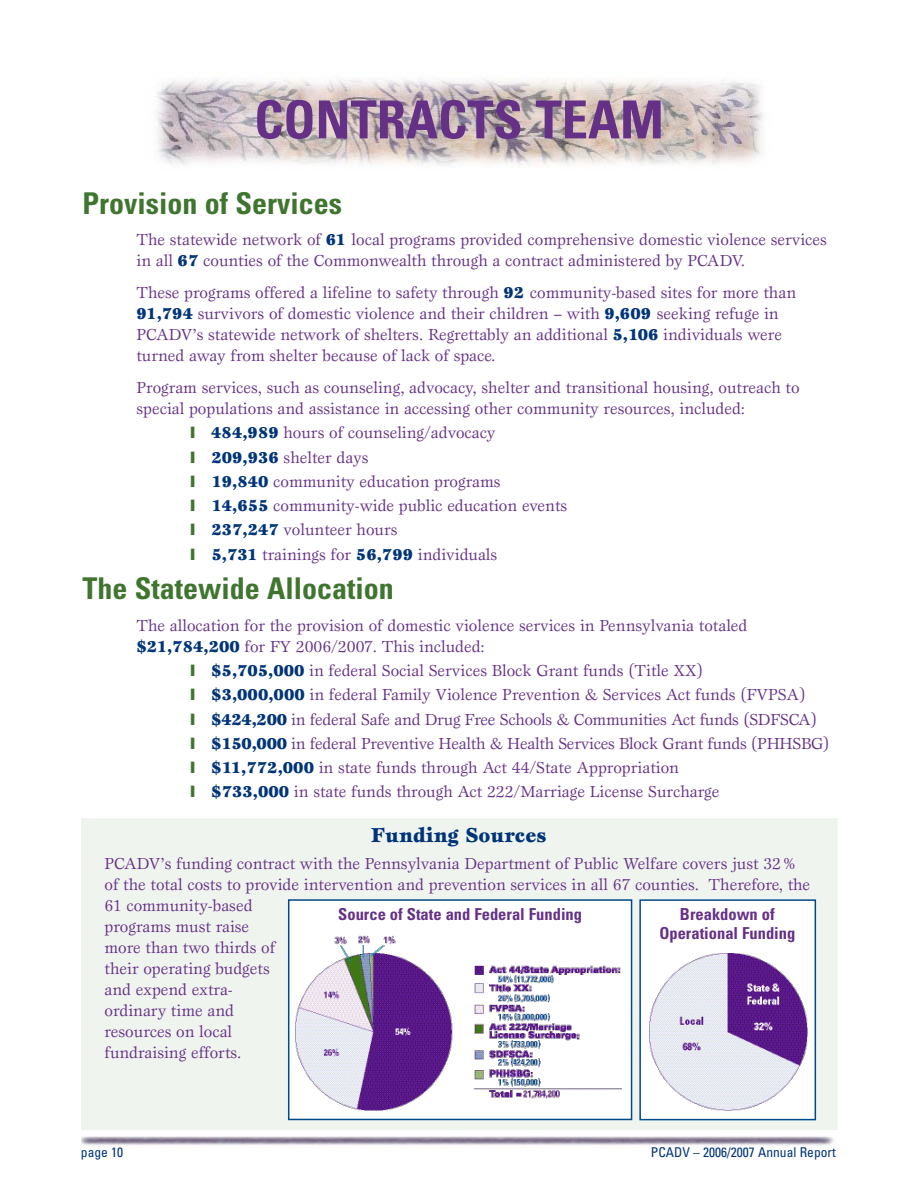
<style>
.page{position:relative;width:918px;height:1188px;background:#fff}
.page>*{position:absolute;margin:0;border:0;box-sizing:border-box;transform-origin:0 0}
.t1{font:700 condensed 52.5px "Univers";color:#653187}
.t2{font:700 condensed 30px "Univers";color:#407530}
.t3{font:900 21px "Esprit";color:#003479}
.t4{font:16.5px/21px "Esprit";color:#653187}
.t5{font:700 condensed 16.5px/19.5px "Univers";color:#653187;text-align:center}
.t6{font:condensed 13.5px "Univers";color:#003479}
.s1{font-weight:900;color:#003479}
.s2{color:#407530}
</style>
<div class="page">
<img style="left:81px;top:1136px;width:753px;height:9px">
<img style="left:155px;top:79px;width:608px;height:87px">
<div style="left:81px;top:818px;width:756px;height:311px;background:#f0f4ef"></div>
<div style="left:289px;top:901px;width:342px;height:218px;background:#fff"></div>
<div style="left:288px;top:899px;width:344px;height:221px;border:2px solid #004a89"></div>
<img style="left:296px;top:936px;width:326px;height:174px">
<div style="left:641px;top:901px;width:174px;height:218px;background:#fff"></div>
<div style="left:639px;top:899px;width:177px;height:221px;border:2px solid #004a89"></div>
<img style="left:650px;top:953px;width:157px;height:158px">
<h1 class="t1" style="left:254px;top:100px;width:411px">CONTRACTS TEAM</h1>
<h2 class="t2" style="left:82px;top:192px;width:261px">Provision of Services</h2>
<p class="t4" style="left:136px;top:231px;width:692px">The statewide network of <span class="s1">61</span> local programs provided comprehensive domestic violence services in all <span class="s1">67</span> counties of the Commonwealth through a contract administered by PCADV.</p>
<p class="t4" style="left:136px;top:284px;width:661px">These programs offered a lifeline to safety through <span class="s1">92</span> community-based sites for more than <span class="s1">91,794</span> survivors of domestic violence and their children – with <span class="s1">9,609</span> seeking refuge in PCADV’s statewide network of shelters. Regrettably an additional <span class="s1">5,106</span> individuals were turned away from shelter because of lack of space.</p>
<p class="t4" style="left:136px;top:378px;width:665px">Program services, such as counseling, advocacy, shelter and transitional housing, outreach to special populations and assistance in accessing other community resources, included:</p>
<p class="t4" style="left:190px;top:422px;width:378px;line-height:24.3px"><span class="s2">❙</span> <span class="s1">484,989</span> hours of counseling/advocacy<br><span class="s2">❙</span> <span class="s1">209,936</span> shelter days<br><span class="s2">❙</span> <span class="s1">19,840</span> community education programs<br><span class="s2">❙</span> <span class="s1">14,655</span> community-wide public education events <span class="s2">❙</span> <span class="s1">237,247</span> volunteer hours<br><span class="s2">❙</span> <span class="s1">5,731</span> trainings for <span class="s1">56,799</span> individuals</p>
<h2 class="t2" style="left:82px;top:577px;width:313px">The Statewide Allocation</h2>
<p class="t4" style="left:136px;top:616px;width:612px">The allocation for the provision of domestic violence services in Pennsylvania totaled <span class="s1">$21,784,200</span> for FY 2006/2007. This included:</p>
<p class="t4" style="left:190px;top:660px;width:641px;line-height:24.3px"><span class="s2">❙</span> <span class="s1">$5,705,000</span> in federal Social Services Block Grant funds (Title XX)<br><span class="s2">❙</span> <span class="s1">$3,000,000</span> in federal Family Violence Prevention &amp; Services Act funds (FVPSA)<br><span class="s2">❙</span> <span class="s1">$424,200</span> in federal Safe and Drug Free Schools &amp; Communities Act funds (SDFSCA)<br><span class="s2">❙</span> <span class="s1">$150,000</span> in federal Preventive Health &amp; Health Services Block Grant funds (PHHSBG) <span class="s2">❙</span> <span class="s1">$11,772,000</span> in state funds through Act 44/State Appropriation<br><span class="s2">❙</span> <span class="s1">$733,000</span> in state funds through Act 222/Marriage License Surcharge</p>
<p class="t3" style="left:371px;top:826px;width:177px">Funding Sources</p>
<p class="t4" style="left:105px;top:855px;width:707px">PCADV’s funding contract with the Pennsylvania Department of Public Welfare covers just 32% of the total costs to provide intervention and prevention services in all 67 counties. Therefore, the 61 community-based<br>programs must raise<br>more than two thirds of<br>their operating budgets<br>and expend extra -<br>ordinary time and<br>resources on local<br>fundraising efforts.</p>
<p class="t5" style="left:338px;top:906px;width:245px">Source of State and Federal Funding</p>
<p class="t5" style="left:659px;top:906px;width:138px">Breakdown of<br>Operational Funding</p>
<p class="t6" style="left:81px;top:1147px;width:44px">page 10</p>
<p class="t6" style="left:651px;top:1147px;width:186px">PCADV – 2006/2007 Annual Report</p>
</div>
